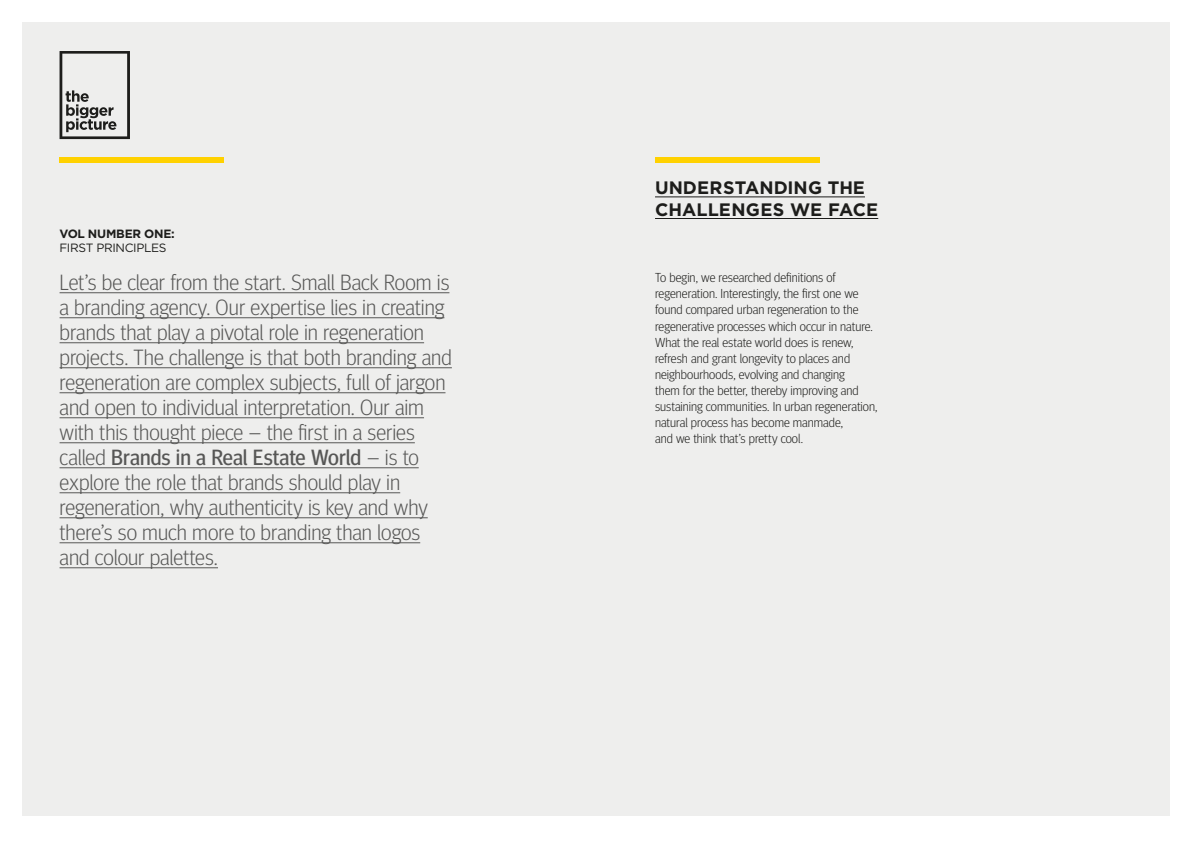
<style>
.page{position:relative;width:1191px;height:842px;background:#fff}
.page>*{position:absolute;margin:0;border:0;box-sizing:border-box;transform-origin:0 0}
.t1{font:300 22px/25px "Meta Headline OT";color:#575756}
.t2{font:700 18px/21.6px "Gotham";letter-spacing:.005em;color:#1d1d1b}
.t3{font:300 13px/16px "Meta Headline OT";color:#1d1d1b}
.t4{font:12px "Gotham";letter-spacing:-.03em;color:#1d1d1b}
.t5{font:700 12px "Gotham";letter-spacing:-.02em;color:#1d1d1b}
.s1{font-weight:400}
</style>
<div class="page">
<div style="left:22px;top:22px;width:1147px;height:793px;background:#eeeeed"></div>
<hr style="left:655px;top:196px;width:210px;height:1px;background:#1d1d1b">
<hr style="left:655px;top:218px;width:223px;height:1px;background:#1d1d1b">
<div style="left:60px;top:157px;width:164px;height:6px;background:#ffd100"></div>
<div style="left:655px;top:157px;width:164px;height:6px;background:#ffd100"></div>
<svg style="left:60px;top:51px;width:70px;height:88px"></svg>
<hr style="left:60px;top:292px;width:389px;height:1px;background:#575756">
<hr style="left:60px;top:317px;width:384px;height:1px;background:#575756">
<hr style="left:60px;top:342px;width:364px;height:1px;background:#575756">
<hr style="left:60px;top:367px;width:392px;height:1px;background:#575756">
<hr style="left:60px;top:392px;width:385px;height:1px;background:#575756">
<hr style="left:60px;top:417px;width:364px;height:1px;background:#575756">
<hr style="left:60px;top:442px;width:355px;height:1px;background:#575756">
<hr style="left:60px;top:467px;width:359px;height:1px;background:#575756">
<hr style="left:60px;top:492px;width:340px;height:1px;background:#575756">
<hr style="left:60px;top:517px;width:368px;height:1px;background:#575756">
<hr style="left:60px;top:542px;width:360px;height:1px;background:#575756">
<hr style="left:60px;top:567px;width:158px;height:1px;background:#575756">
<p class="t5" style="left:60px;top:226px;width:117px">VOL NUMBER ONE:</p>
<p class="t4" style="left:60px;top:240px;width:108px">FIRST PRINCIPLES</p>
<p class="t1" style="left:60px;top:269px;width:394px">Let’s be clear from the start. Small Back Room is a branding agency. Our expertise lies in creating brands that play a pivotal role in regeneration projects. The challenge is that both branding and regeneration are complex subjects, full of jargon and open to individual interpretation. Our aim with this thought piece – the first in a series called <span class="s1">Brands in a Real Estate World</span> – is to explore the role that brands should play in regeneration, why authenticity is key and why there’s so much more to branding than logos and colour palettes.</p>
<p class="t2" style="left:655px;top:177px;width:225px">UNDERSTANDING THE<br>CHALLENGES WE FACE</p>
<p class="t3" style="left:655px;top:270px;width:224px">To begin, we researched definitions of regeneration. Interestingly, the first one we found compared urban regeneration to the regenerative processes which occur in nature.<br>What the real estate world does is renew, refresh and grant longevity to places and neighbourhoods, evolving and changing<br>them for the better, thereby improving and sustaining communities. In urban regeneration, natural process has become manmade,<br>and we think that’s pretty cool.</p>
</div>
